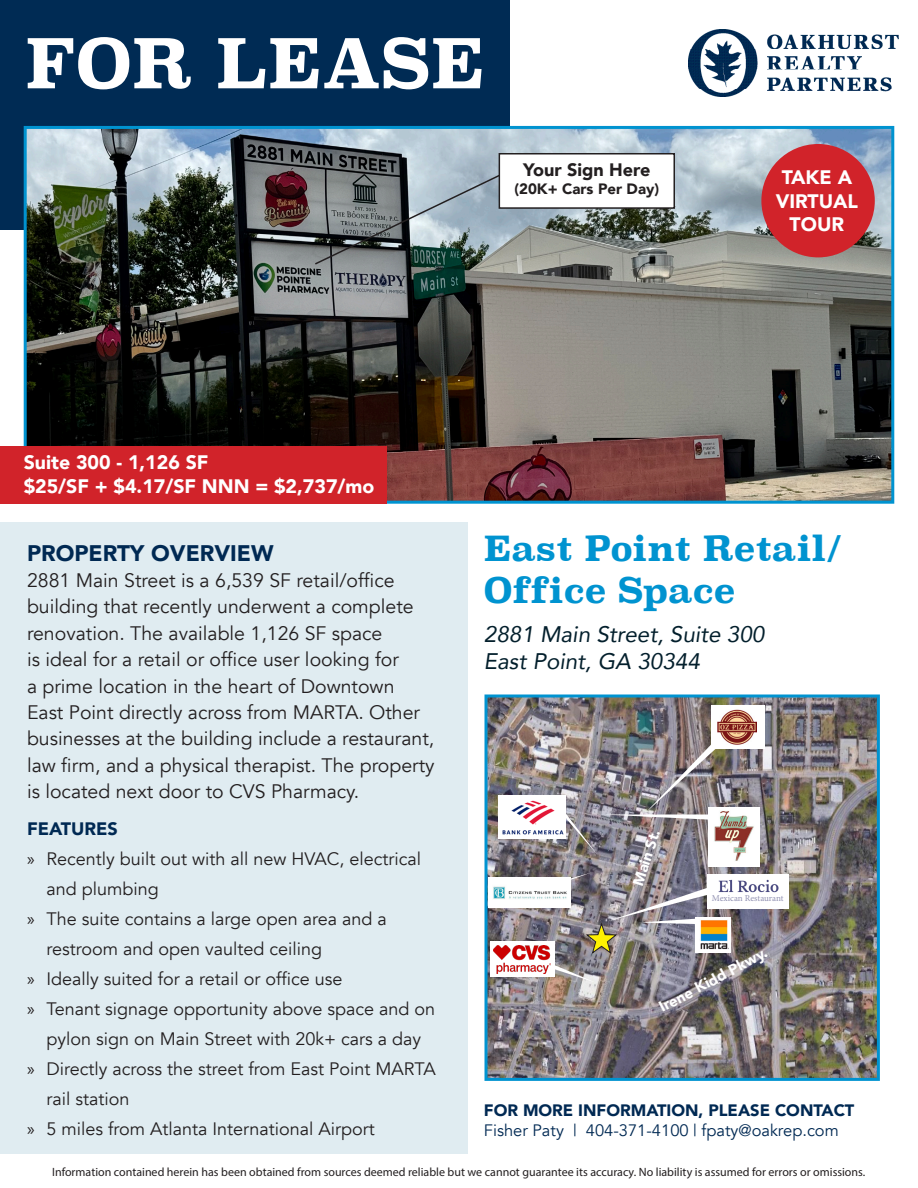
<style>
.page{position:relative;width:918px;height:1188px;background:#fff}
.page>*{position:absolute;margin:0;border:0;box-sizing:border-box;transform-origin:0 0}
.t1{font:700 67.5px "Superclarendon";color:#fff}
.t2{font:700 34.5px/41.4px "Superclarendon";color:#0093d0}
.t3{font:italic 22.5px "Avenir";color:#031f2c}
.t4{font:900 22.5px "Avenir";color:#002953}
.t5{font:19.5px/26.4px "Avenir";color:#231f20}
.t6{font:900 19.5px/23.4px "Avenir";color:#fff;text-align:center}
.t7{font:18px/30px "Avenir";color:#231f20}
.t8{font:900 18px "Avenir";color:#231f20}
.t9{font:900 18px "Avenir";color:#002953}
.t10{font:16.5px "Avenir";color:#002953}
.t11{font:900 16.5px "Avenir";color:#002953}
.t12{font:900 15px "Avenir";color:#fff}
.t13{font:900 15px "Avenir";color:#231f20}
.t14{font:12px "Myriad Pro";color:#231f20}
.t15{font:9px "Minion Pro";color:#9090b1}
.s1{font-family:"Myriad Pro"}
</style>
<div class="page">
<div style="left:0;top:0;width:509px;height:230px;background:#002b54"></div>
<div style="left:0;top:522px;width:468px;height:632px;background:#e0ecf1"></div>
<img style="left:688px;top:29px;width:210px;height:68px">
<img style="left:28px;top:130px;width:862px;height:370px">
<div style="left:24px;top:126px;width:870px;height:378px;border:3px solid #0093d0"></div>
<img style="left:488px;top:698px;width:388px;height:379px">
<div style="left:484px;top:694px;width:396px;height:387px;border:3px solid #0093d0"></div>
<div style="left:490px;top:941px;width:65px;height:35px;background:#fff"></div>
<div style="left:499px;top:796px;width:67px;height:43px;background:#fff"></div>
<div style="left:488px;top:878px;width:83px;height:30px;background:#fff"></div>
<div style="left:711px;top:705px;width:53px;height:43px;background:#fff"></div>
<div style="left:708px;top:807px;width:52px;height:60px;background:#fff"></div>
<div style="left:696px;top:917px;width:35px;height:35px;background:#fff"></div>
<div style="left:707px;top:874px;width:82px;height:35px;background:#fff"></div>
<img style="left:554px;top:735px;width:171px;height:120px">
<img style="left:519px;top:873px;width:195px;height:110px">
<img style="left:502px;top:800px;width:61px;height:34px">
<img style="left:717px;top:709px;width:40px;height:38px">
<img style="left:718px;top:879px;width:61px;height:14px">
<img style="left:714px;top:810px;width:40px;height:51px">
<img style="left:699px;top:920px;width:30px;height:30px">
<img style="left:493px;top:946px;width:58px;height:28px">
<img style="left:493px;top:882px;width:75px;height:24px">
<div style="left:0;top:446px;width:387px;height:58px;background:#d1232a"></div>
<svg style="left:313px;top:171px;width:194px;height:95px;background:#7d898d"></svg>
<div style="left:499px;top:154px;width:175px;height:54px;background:#fff"></div>
<div style="left:499px;top:153px;width:176px;height:56px;border:2px solid #231f20"></div>
<div style="left:761px;top:144px;width:114px;height:113px;background:#d1232a;border-radius:50%"></div>
<p class="t1" style="left:25px;top:13px;width:461px">FOR LEASE</p>
<p class="t8" style="left:523px;top:155px;width:129px">Your Sign Here</p>
<p class="t13" style="left:514px;top:176px;width:146px">(20K+ Cars Per Day)</p>
<p class="t6" style="left:24px;top:450px;width:186px">Suite 300 - 1,126 SF</p>
<p class="t6" style="left:24px;top:474px;width:352px">$25/SF + $4.17/SF NNN = $2,737/mo</p>
<p class="t6" style="left:776px;top:165px;width:84px">TAKE A<br>VIRTUAL<br>TOUR</p>
<p class="t4" style="left:27px;top:533px;width:248px">PROPERTY OVERVIEW</p>
<p class="t5" style="left:27px;top:567px;width:409px">2881 Main Street is a 6,539 SF retail/office building that recently underwent a complete renovation. The available 1,126 SF space<br>is ideal for a retail or office user looking for<br>a prime location in the heart of Downtown East Point directly across from MARTA. Other businesses at the building include a restaurant, law firm, and a physical therapist. The property is located next door to CVS Pharmacy.</p>
<p class="t9" style="left:27px;top:814px;width:92px">FEATURES</p>
<p class="t7" style="left:46px;top:844px;width:376px;text-indent:-20px"><span class="s1">»</span> Recently built out with all new HVAC, electrical and plumbing</p>
<p class="t7" style="left:46px;top:904px;width:342px;text-indent:-20px"><span class="s1">»</span> The suite contains a large open area and a restroom and open vaulted ceiling</p>
<p class="t7" style="left:27px;top:964px;width:317px"><span class="s1">»</span> Ideally suited for a retail or office use</p>
<p class="t7" style="left:27px;top:994px;width:410px;text-align:center"><span class="s1">»</span> Tenant signage opportunity above space and on pylon sign on Main Street with 20k+ cars a day</p>
<p class="t7" style="left:46px;top:1054px;width:391px;text-indent:-20px"><span class="s1">»</span> Directly across the street from East Point MARTA rail station</p>
<p class="t7" style="left:27px;top:1114px;width:349px"><span class="s1">»</span> 5 miles from Atlanta International Airport</p>
<p class="t2" style="left:484px;top:530px;width:360px">East Point Retail/<br>Office Space</p>
<p class="t3" style="left:484px;top:621px;width:282px">2881 Main Street, Suite 300</p>
<p class="t3" style="left:484px;top:648px;width:217px">East Point, GA 30344</p>
<p class="t12" style="left:625px;top:881px;width:60px;rotate:-72deg">Main St.</p>
<p class="t15" style="left:712px;top:892px;width:73px">Mexican Restaurant</p>
<p class="t12" style="left:654px;top:997px;width:122px;rotate:-28deg">Irene Kidd Pkwy.</p>
<p class="t11" style="left:484px;top:1096px;width:372px">FOR MORE INFORMATION, PLEASE CONTACT</p>
<p class="t10" style="left:484px;top:1121px;width:356px">Fisher Paty | 404-371-4100 | fpaty@oakrep.com</p>
<p class="t14" style="left:52px;top:1164px;width:815px">Information contained herein has been obtained from sources deemed reliable but we cannot guarantee its accuracy. No liability is assumed for errors or omissions.</p>
</div>
